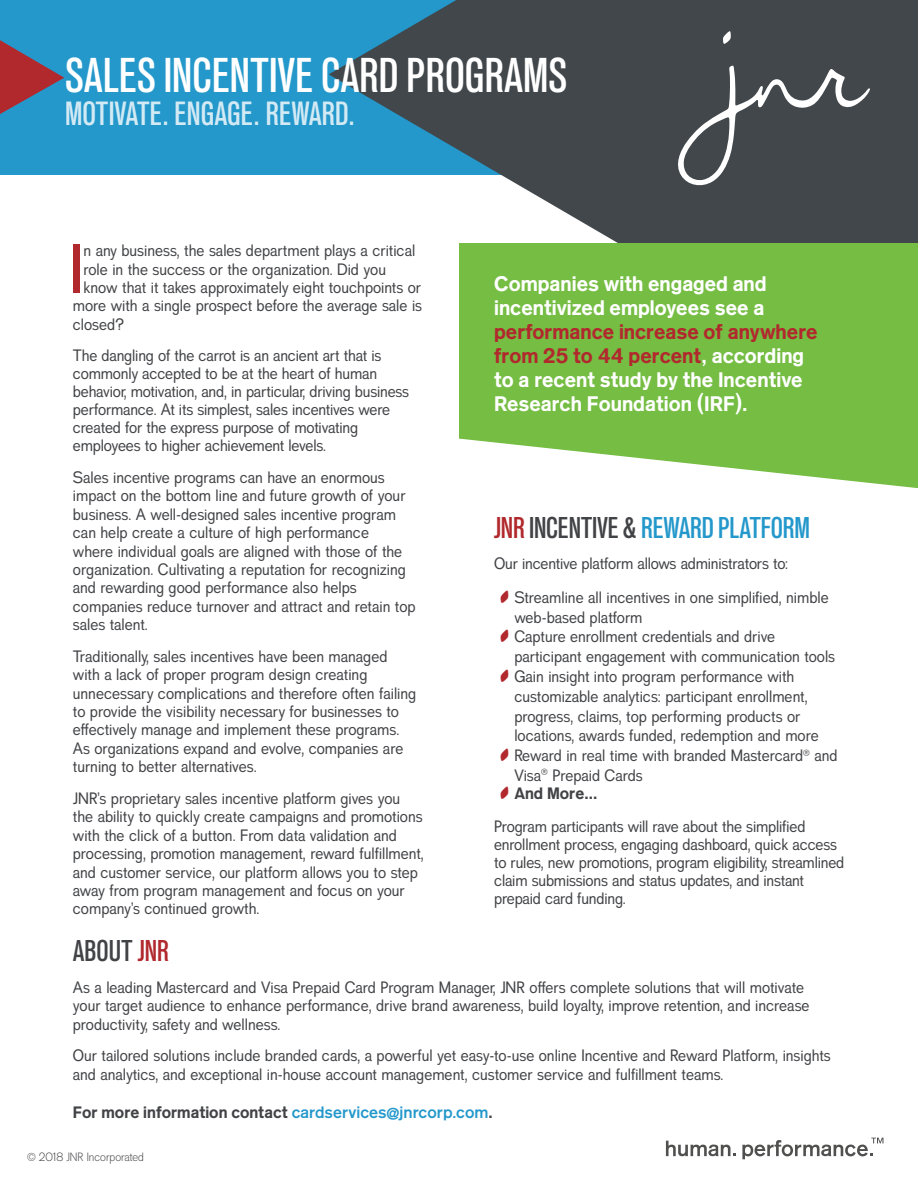
<style>
.page{position:relative;width:918px;height:1188px;background:#fff}
.page>*{position:absolute;margin:0;border:0;box-sizing:border-box;transform-origin:0 0}
.t1{font:500 condensed 69px "Standard CT";color:#b1282d}
.t2{font:500 condensed 48.75px "Standard CT";color:#fff}
.t3{font:500 condensed 33.45px "Standard CT";color:rgb(255 255 255/.8)}
.t4{font:500 condensed 30px "Standard CT";letter-spacing:-.01em;color:#2498cb}
.t5{font:500 condensed 30px "Standard CT";color:#424346}
.t6{font:700 21px/24px "Standard CT";color:#fff}
.t7{font:16.5px/18.3px "Standard CT";color:#424346}
.Bold{font:700 16.5px "Standard CT";color:#424346}
.t8{font:300 12px "Standard CT";color:#424346}
.s1{color:#b1282d}
.s2{color:#424346}
.s3{font-weight:500;color:#2498cb}
</style>
<div class="page">
<div style="left:0;top:0;width:918px;height:175px;background:#2498cb"></div>
<svg style="left:0;top:40px;width:64px;height:74px"></svg>
<svg style="left:329px;top:0;width:589px;height:243px;fill:#41474b"></svg>
<svg style="left:666px;top:1141px;width:70px;height:15px"></svg>
<svg style="left:742px;top:1138px;width:141px;height:21px"></svg>
<svg style="left:674px;top:31px;width:197px;height:157px;background:#50565a"></svg>
<svg style="left:459px;top:243px;width:459px;height:245px;background:#82c355"></svg>
<h2 class="t2" style="left:65px;top:46px;width:504px">SALES INCENTIVE CARD PROGRAMS</h2>
<h3 class="t3" style="left:65px;top:94px;width:292px">MOTIVATE. ENGAGE. REWARD.</h3>
<p class="t1" style="left:70px;top:229px;width:14px">I</p>
<p class="t7" style="left:84px;top:241px;width:333px">n any business, the sales department plays a critical</p>
<p class="t7" style="left:84px;top:260px;width:304px">role in the success or the organization. Did you</p>
<p class="t7" style="left:84px;top:278px;width:339px">know that it takes approximately eight touchpoints or</p>
<p class="t7" style="left:73px;top:296px;width:351px">more with a single prospect before the average sale is</p>
<p class="t7" style="left:73px;top:315px;width:53px">closed?</p>
<p class="t7" style="left:73px;top:346px;width:338px">The dangling of the carrot is an ancient art that is commonly accepted to be at the heart of human behavior, motivation, and, in particular, driving business performance. At its simplest, sales incentives were created for the express purpose of motivating employees to higher achievement levels.</p>
<p class="t7" style="left:73px;top:468px;width:344px">Sales incentive programs can have an enormous impact on the bottom line and future growth of your business. A well-designed sales incentive program can help create a culture of high performance<br>where individual goals are aligned with those of the organization. Cultivating a reputation for recognizing and rewarding good performance also helps companies reduce turnover and attract and retain top sales talent.</p>
<p class="t7" style="left:73px;top:647px;width:345px">Traditionally, sales incentives have been managed with a lack of proper program design creating unnecessary complications and therefore often failing to provide the visibility necessary for businesses to effectively manage and implement these programs.<br>As organizations expand and evolve, companies are turning to better alternatives.</p>
<p class="t7" style="left:73px;top:789px;width:352px">JNR’s proprietary sales incentive platform gives you the ability to quickly create campaigns and promotions with the click of a button. From data validation and processing, promotion management, reward fulfillment, and customer service, our platform allows you to step away from program management and focus on your company’s continued growth.</p>
<p class="t6" style="left:494px;top:271px;width:325px">Companies with engaged and incentivized employees see a <span class="s1">performance increase of anywhere from 25 to 44 percent</span>, according to a recent study by the Incentive<br>Research Foundation (IRF).</p>
<p class="t4" style="left:494px;top:510px;width:317px"><span class="s1">JNR</span> <span class="s2">INCENTIVE &amp;</span> REWARD PLATFORM</p>
<p class="t7" style="left:494px;top:555px;width:296px">Our incentive platform allows administrators to:</p>
<p class="t7" style="left:514px;top:587px;width:316px;line-height:19.8px;text-indent:-14px"><span class="s1">•</span> Streamline all incentives in one simplified, nimble web-based platform</p>
<p class="t7" style="left:514px;top:627px;width:322px;line-height:19.8px;text-indent:-14px"><span class="s1">•</span> Capture enrollment credentials and drive participant engagement with communication tools</p>
<p class="t7" style="left:514px;top:666px;width:306px;line-height:19.8px;text-indent:-14px"><span class="s1">•</span> Gain insight into program performance with customizable analytics: participant enrollment, progress, claims, top performing products or locations, awards funded, redemption and more</p>
<p class="t7" style="left:514px;top:745px;width:325px;line-height:19.8px;text-indent:-14px"><span class="s1">•</span> Reward in real time with branded Mastercard<sup>®</sup> and<br>Visa<sup>®</sup> Prepaid Cards</p>
<p class="Bold" style="left:501px;top:783px;width:98px"><span class="s1">•</span> And More...</p>
<p class="t7" style="left:494px;top:817px;width:352px">Program participants will rave about the simplified enrollment process, engaging dashboard, quick access to rules, new promotions, program eligibility, streamlined claim submissions and status updates, and instant prepaid card funding.</p>
<p class="t5" style="left:73px;top:933px;width:98px">ABOUT <span class="s1">JNR</span></p>
<p class="t7" style="left:73px;top:978px;width:738px">As a leading Mastercard and Visa Prepaid Card Program Manager, JNR offers complete solutions that will motivate your target audience to enhance performance, drive brand awareness, build loyalty, improve retention, and increase productivity, safety and wellness.</p>
<p class="t7" style="left:73px;top:1046px;width:759px">Our tailored solutions include branded cards, a powerful yet easy-to-use online Incentive and Reward Platform, insights and analytics, and exceptional in-house account management, customer service and fulfillment teams.</p>
<p class="Bold" style="left:73px;top:1103px;width:421px">For more information contact <span class="s3">cardservices@jnrcorp.com</span>.</p>
<p class="t8" style="left:27px;top:1150px;width:119px">© 2018 JNR Incorporated</p>
</div>
